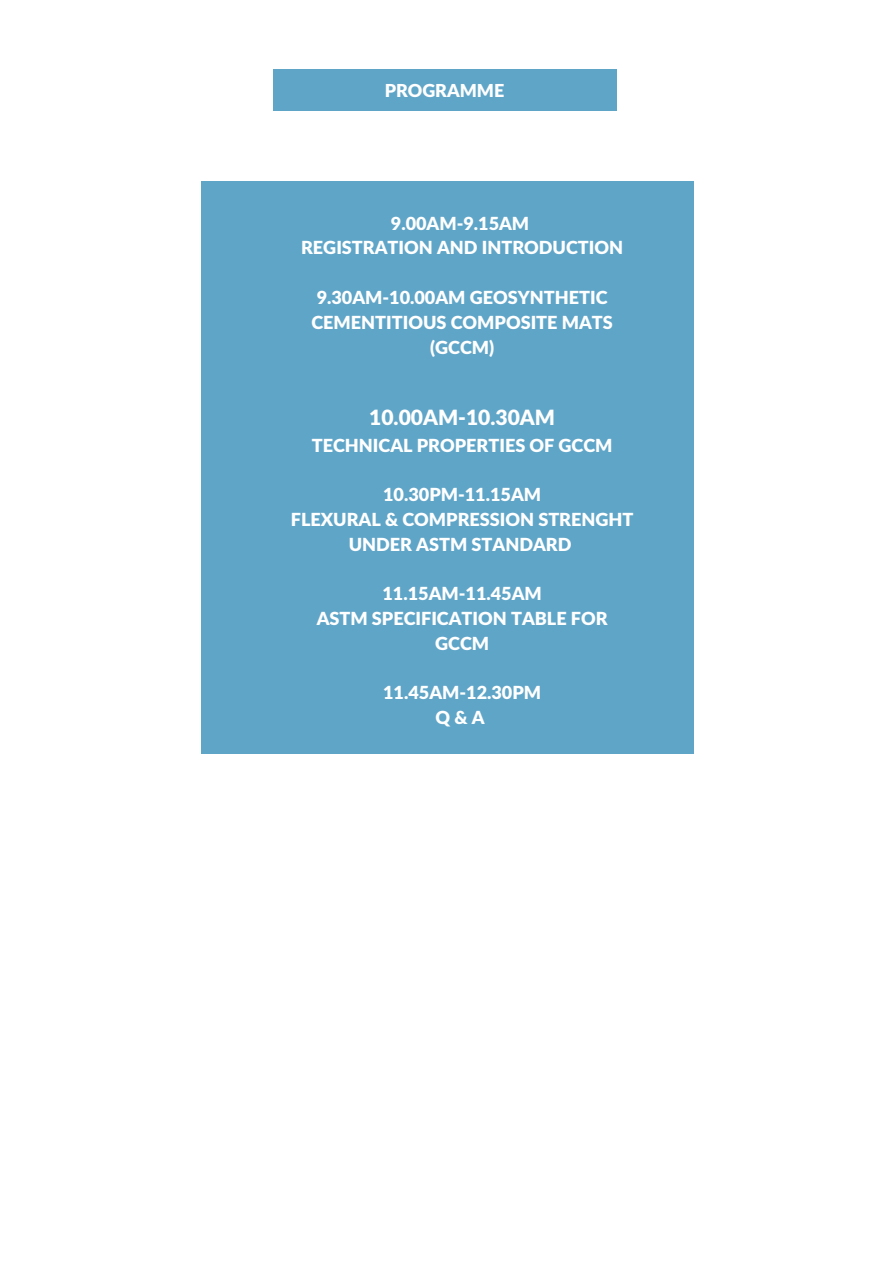
<style>
.page{position:relative;width:894px;height:1264px;background:#fff}
.page>*{position:absolute;margin:0;border:0;box-sizing:border-box;transform-origin:0 0}
.t1{font:900 21px "Lato Latin";color:#fff}
.t2{font:900 18px/24.8px "Lato Latin";color:#fff;text-align:center}
.t3{font:900 17.85px "Lato Latin";color:#fff}
</style>
<div class="page">
<div style="left:273px;top:69px;width:343px;height:41px;background:#5fa5c8"></div>
<div style="left:201px;top:181px;width:492px;height:572px;background:#5fa5c8"></div>
<p class="t3" style="left:384px;top:83px;width:121px">PROGRAMME</p>
<p class="t2" style="left:391px;top:212px;width:140px">9.00AM-9.15AM</p>
<p class="t2" style="left:301px;top:236px;width:323px">REGISTRATION AND INTRODUCTION</p>
<p class="t2" style="left:311px;top:286px;width:303px">9.30AM-10.00AM GEOSYNTHETIC<br>CEMENTITIOUS COMPOSITE MATS (GCCM)</p>
<p class="t1" style="left:369px;top:407px;width:187px">10.00AM-10.30AM</p>
<p class="t2" style="left:312px;top:433px;width:302px">TECHNICAL PROPERTIES OF GCCM</p>
<p class="t2" style="left:383px;top:483px;width:159px">10.30PM-11.15AM</p>
<p class="t2" style="left:291px;top:508px;width:344px">FLEXURAL &amp; COMPRESSION STRENGHT<br>UNDER ASTM STANDARD</p>
<p class="t2" style="left:382px;top:582px;width:161px">11.15AM-11.45AM</p>
<p class="t2" style="left:316px;top:607px;width:292px">ASTM SPECIFICATION TABLE FOR<br>GCCM</p>
<p class="t2" style="left:383px;top:681px;width:159px">11.45AM-12.30PM</p>
<p class="t2" style="left:435px;top:706px;width:51px">Q&amp;A</p>
</div>
